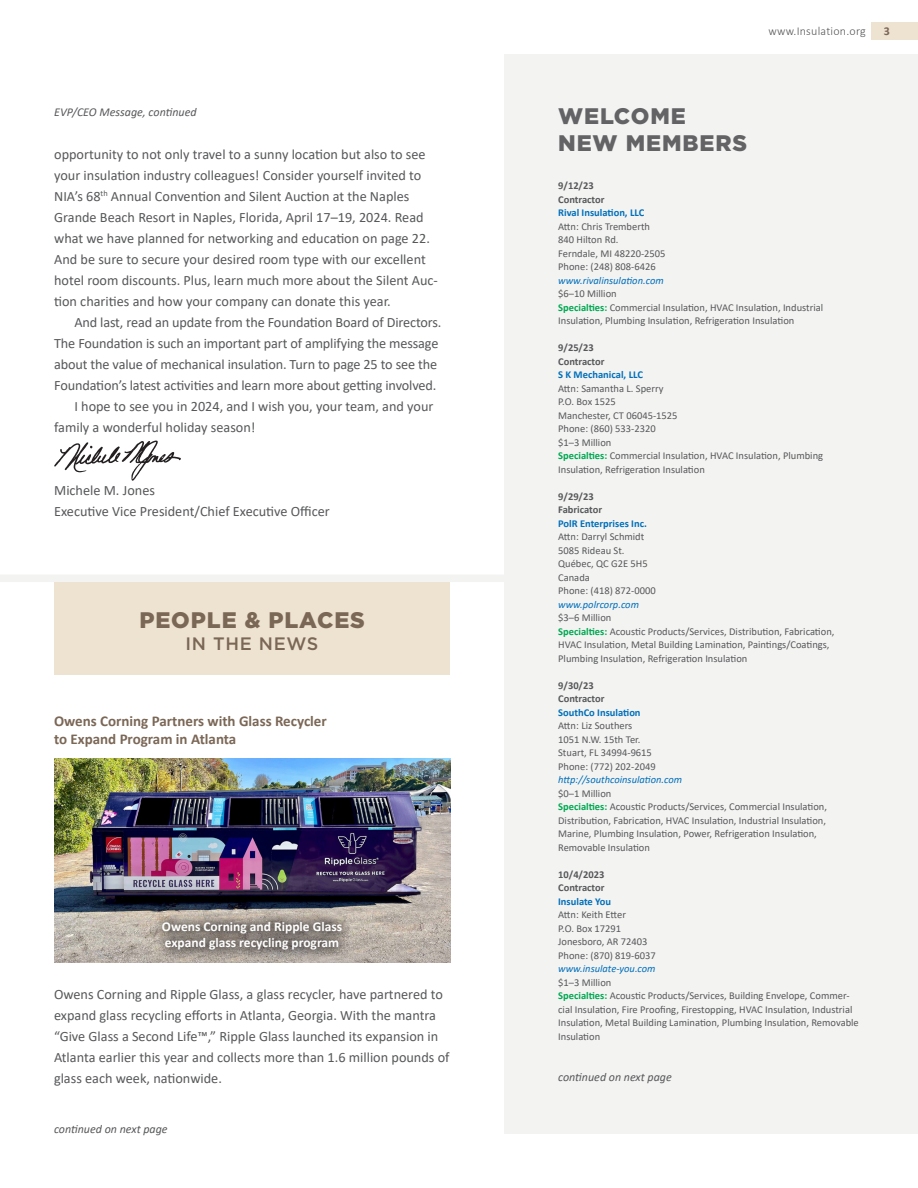
<style>
.page{position:relative;width:918px;height:1188px;background:#fff}
.page>*{position:absolute;margin:0;border:0;box-sizing:border-box;transform-origin:0 0}
.t1{font:900 22.5px/27px "Gotham";letter-spacing:.04em;color:#636366}
.t2{font:900 22.5px "Gotham";letter-spacing:.04em;color:#7b6756}
.t3{font:500 18px "Gotham";letter-spacing:.04em;color:#7b6756}
.t4{font:700 15px/18px "Calibri";color:#7b6756}
.Text{font:14.25px/21px "Calibri";color:#57585a}
.First_Paragraph_Text{font:14.25px/21px "Calibri";color:#57585a}
.t5{font:700 13.5px "Calibri";color:#fff}
.t6{font:italic 12px "Calibri";color:#57585a}
.t7{font:300 12px "Calibri";letter-spacing:.02em;color:#57585a}
.t8{font:700 12px "Calibri";color:#7b6756}
.t9{font:10.5px/13.5px "Calibri";color:#57585a}
.t10{font:700 10.5px "Calibri";color:#57585a}
.t11{font:italic 10.5px "Calibri";color:#006fba}
.t12{font:700 10.5px "Calibri";color:#006fba}
.s1{font-weight:700;color:#00a851}
</style>
<div class="page">
<div style="left:871px;top:22px;width:47px;height:18px;background:#eee3d1"></div>
<div style="left:54px;top:582px;width:396px;height:92px;background:#eee3d1"></div>
<img style="left:54px;top:440px;width:127px;height:41px">
<div style="left:504px;top:54px;width:414px;height:1080px;background:#f3f3f2"></div>
<div style="left:0;top:575px;width:504px;height:7px;background:#f3f3f2"></div>
<img style="left:54px;top:759px;width:396px;height:204px">
<div style="left:150px;top:910px;width:204px;height:52px;background:#231f20;opacity:.75"></div>
<p class="t6" style="left:54px;top:104px;width:144px">EVP/CEO Message, continued</p>
<p class="Text" style="left:54px;top:143px;width:385px">opportunity to not only travel to a sunny location but also to see your insulation industry colleagues! Consider yourself invited to NIA’s 68<sup>th</sup> Annual Convention and Silent Auction at the Naples Grande Beach Resort in Naples, Florida, April 17–19, 2024. Read what we have planned for networking and education on page 22.<br>And be sure to secure your desired room type with our excellent hotel room discounts. Plus, learn much more about the Silent Auc&shy;tion charities and how your company can donate this year.</p>
<p class="Text" style="left:54px;top:311px;width:389px;text-indent:20px">And last, read an update from the Foundation Board of Directors.<br>The Foundation is such an important part of amplifying the message about the value of mechanical insulation. Turn to page 25 to see the Foundation’s latest activities and learn more about getting involved.</p>
<p class="Text" style="left:54px;top:395px;width:381px;text-indent:20px">I hope to see you in 2024, and I wish you, your team, and your family a wonderful holiday season!</p>
<p class="First_Paragraph_Text" style="left:54px;top:479px;width:102px">Michele M. Jones</p>
<p class="First_Paragraph_Text" style="left:54px;top:500px;width:277px">Executive Vice President/Chief Executive Officer</p>
<p class="t2" style="left:139px;top:604px;width:227px">PEOPLE &amp; PLACES</p>
<p class="t3" style="left:186px;top:631px;width:134px">IN THE NEWS</p>
<p class="t4" style="left:54px;top:712px;width:274px">Owens Corning Partners with Glass Recycler to Expand Program in Atlanta</p>
<p class="t5" style="left:162px;top:917px;width:182px">Owens Corning and Ripple Glass</p>
<p class="t5" style="left:165px;top:933px;width:176px">expand glass recycling program</p>
<p class="First_Paragraph_Text" style="left:54px;top:983px;width:397px">Owens Corning and Ripple Glass, a glass recycler, have partnered to expand glass recycling efforts in Atlanta, Georgia. With the mantra “Give Glass a Second Life™,” Ripple Glass launched its expansion in Atlanta earlier this year and collects more than 1.6 million pounds of glass each week, nationwide.</p>
<p class="t6" style="left:54px;top:1121px;width:115px">continued on next page</p>
<p class="t7" style="left:768px;top:23px;width:99px">www.Insulation.org</p>
<p class="t8" style="left:884px;top:22px;width:8px">3</p>
<p class="t1" style="left:558px;top:102px;width:191px">WELCOME<br>NEW MEMBERS</p>
<p class="t10" style="left:558px;top:178px;width:37px">9/12/23</p>
<p class="t10" style="left:558px;top:192px;width:48px">Contractor</p>
<p class="t12" style="left:558px;top:205px;width:88px">Rival Insulation, LLC</p>
<p class="t9" style="left:558px;top:219px;width:93px">Attn: Chris Tremberth</p>
<p class="t9" style="left:558px;top:233px;width:62px">840 Hilton Rd.</p>
<p class="t9" style="left:558px;top:246px;width:109px">Ferndale, MI 48220-2505</p>
<p class="t9" style="left:558px;top:260px;width:99px">Phone: (248) 808-6426</p>
<p class="t11" style="left:558px;top:273px;width:107px">www.rivalinsulation.com</p>
<p class="t9" style="left:558px;top:287px;width:60px">$6–10 Million</p>
<p class="t9" style="left:558px;top:300px;width:267px"><span class="s1">Specialties:</span> Commercial Insulation, HVAC Insulation, Industrial<br>Insulation, Plumbing Insulation, Refrigeration Insulation</p>
<p class="t10" style="left:558px;top:340px;width:37px">9/25/23</p>
<p class="t10" style="left:558px;top:354px;width:48px">Contractor</p>
<p class="t12" style="left:558px;top:367px;width:86px">S K Mechanical, LLC</p>
<p class="t9" style="left:558px;top:381px;width:107px">Attn: Samantha L. Sperry</p>
<p class="t9" style="left:558px;top:395px;width:59px">P.O. Box 1525</p>
<p class="t9" style="left:558px;top:408px;width:121px">Manchester, CT 06045-1525</p>
<p class="t9" style="left:558px;top:422px;width:99px">Phone: (860) 533-2320</p>
<p class="t9" style="left:558px;top:435px;width:55px">$1–3 Million</p>
<p class="t9" style="left:558px;top:449px;width:266px"><span class="s1">Specialties:</span> Commercial Insulation, HVAC Insulation, Plumbing<br>Insulation, Refrigeration Insulation</p>
<p class="t10" style="left:558px;top:489px;width:37px">9/29/23</p>
<p class="t10" style="left:558px;top:502px;width:45px">Fabricator</p>
<p class="t12" style="left:558px;top:516px;width:90px">PolR Enterprises Inc.</p>
<p class="t9" style="left:558px;top:530px;width:88px">Attn: Darryl Schmidt</p>
<p class="t9" style="left:558px;top:543px;width:68px">5085 Rideau St.</p>
<p class="t9" style="left:558px;top:557px;width:91px">Québec, QC G2E 5H5</p>
<p class="t9" style="left:558px;top:570px;width:33px">Canada</p>
<p class="t9" style="left:558px;top:584px;width:99px">Phone: (418) 872-0000</p>
<p class="t11" style="left:558px;top:597px;width:82px">www.polrcorp.com</p>
<p class="t9" style="left:558px;top:611px;width:55px">$3–6 Million</p>
<p class="t9" style="left:558px;top:624px;width:278px"><span class="s1">Specialties:</span> Acoustic Products/Services, Distribution, Fabrication,<br>HVAC Insulation, Metal Building Lamination, Paintings/Coatings,<br>Plumbing Insulation, Refrigeration Insulation</p>
<p class="t10" style="left:558px;top:678px;width:37px">9/30/23</p>
<p class="t10" style="left:558px;top:691px;width:48px">Contractor</p>
<p class="t12" style="left:558px;top:705px;width:84px">SouthCo Insulation</p>
<p class="t9" style="left:558px;top:719px;width:76px">Attn: Liz Southers</p>
<p class="t9" style="left:558px;top:732px;width:84px">1051 N.W. 15th Ter.</p>
<p class="t9" style="left:558px;top:746px;width:95px">Stuart, FL 34994-9615</p>
<p class="t9" style="left:558px;top:759px;width:99px">Phone: (772) 202-2049</p>
<p class="t11" style="left:558px;top:772px;width:125px">http://southcoinsulation.com</p>
<p class="t9" style="left:558px;top:786px;width:55px">$0–1 Million</p>
<p class="t9" style="left:558px;top:800px;width:270px"><span class="s1">Specialties:</span> Acoustic Products/Services, Commercial Insulation, Distribution, Fabrication, HVAC Insulation, Industrial Insulation, Marine, Plumbing Insulation, Power, Refrigeration Insulation, Removable Insulation</p>
<p class="t10" style="left:558px;top:867px;width:48px">10/4/2023</p>
<p class="t10" style="left:558px;top:880px;width:48px">Contractor</p>
<p class="t12" style="left:558px;top:894px;width:54px">Insulate You</p>
<p class="t9" style="left:558px;top:908px;width:69px">Attn: Keith Etter</p>
<p class="t9" style="left:558px;top:921px;width:65px">P.O. Box 17291</p>
<p class="t9" style="left:558px;top:935px;width:91px">Jonesboro, AR 72403</p>
<p class="t9" style="left:558px;top:948px;width:99px">Phone: (870) 819-6037</p>
<p class="t11" style="left:558px;top:961px;width:99px">www.insulate-you.com</p>
<p class="t9" style="left:558px;top:975px;width:55px">$1–3 Million</p>
<p class="t9" style="left:558px;top:989px;width:302px"><span class="s1">Specialties:</span> Acoustic Products/Services, Building Envelope, Commer&shy;cial Insulation, Fire Proofing, Firestopping, HVAC Insulation, Industrial Insulation, Metal Building Lamination, Plumbing Insulation, Removable Insulation</p>
<p class="t6" style="left:558px;top:1069px;width:115px">continued on next page</p>
</div>
